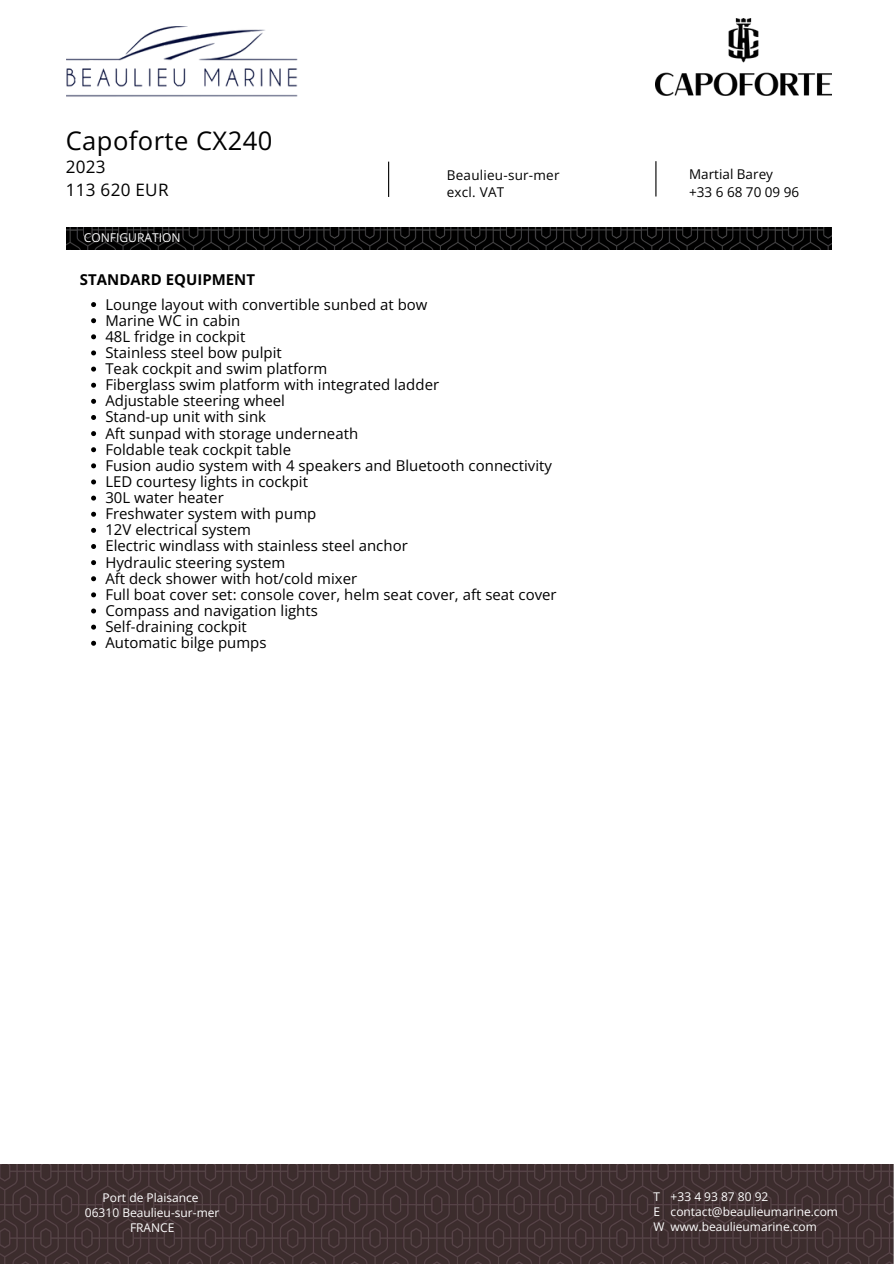
<style>
.page{position:relative;width:894px;height:1264px;background:#fff}
.page>*{position:absolute;margin:0;border:0;box-sizing:border-box;transform-origin:0 0}
.t1{font:25.5px "Open Sans";letter-spacing:.02em;color:#000}
.t2{font:17.1px/22.5px "Open Sans";letter-spacing:.015em;color:#000}
.t3{font:15px "Open Sans";color:#000}
.t4{font:700 15px "Open Sans";color:#000}
.t5{font:13.5px/18px "Open Sans";letter-spacing:.015em;color:#000}
.t6{font:12.15px "Open Sans";color:#fff}
.t7{font:12px/15px "Open Sans";color:#fff}
</style>
<div class="page">
<svg style="left:91px;top:302px;width:5px;height:5px"></svg>
<svg style="left:91px;top:318px;width:5px;height:5px"></svg>
<svg style="left:91px;top:334px;width:5px;height:5px"></svg>
<svg style="left:91px;top:350px;width:5px;height:5px"></svg>
<svg style="left:91px;top:366px;width:5px;height:5px"></svg>
<svg style="left:91px;top:383px;width:5px;height:5px"></svg>
<svg style="left:91px;top:399px;width:5px;height:5px"></svg>
<svg style="left:91px;top:415px;width:5px;height:5px"></svg>
<svg style="left:91px;top:431px;width:5px;height:5px"></svg>
<svg style="left:91px;top:447px;width:5px;height:5px"></svg>
<svg style="left:91px;top:463px;width:5px;height:5px"></svg>
<svg style="left:91px;top:479px;width:5px;height:5px"></svg>
<svg style="left:91px;top:495px;width:5px;height:5px"></svg>
<svg style="left:91px;top:512px;width:5px;height:4px"></svg>
<svg style="left:91px;top:528px;width:5px;height:5px"></svg>
<svg style="left:91px;top:544px;width:5px;height:5px"></svg>
<svg style="left:91px;top:560px;width:5px;height:5px"></svg>
<svg style="left:91px;top:576px;width:5px;height:5px"></svg>
<svg style="left:91px;top:592px;width:5px;height:5px"></svg>
<svg style="left:91px;top:608px;width:5px;height:5px"></svg>
<svg style="left:91px;top:624px;width:5px;height:5px"></svg>
<svg style="left:91px;top:640px;width:5px;height:5px"></svg>
<img style="left:67px;top:228px;width:764px;height:21px">
<img style="left:0;top:1164px;width:893px;height:99px">
<img style="left:67px;top:26px;width:230px;height:71px">
<hr style="left:388px;top:162px;width:1px;height:35px;background:#000">
<hr style="left:655px;top:161px;width:1px;height:35px;background:#000">
<img style="left:655px;top:19px;width:176px;height:76px">
<h1 class="t1" style="left:66px;top:122px;width:208px">Capoforte CX240</h1>
<p class="t2" style="left:66px;top:155px;width:104px">2023<br>113 620 EUR</p>
<p class="t5" style="left:689px;top:165px;width:111px">Martial Barey +33 6 68 70 09 96</p>
<p class="t5" style="left:446px;top:167px;width:114px;line-height:16.8px">Beaulieu-sur-mer excl. VAT</p>
<p class="t6" style="left:84px;top:229px;width:98px">CONFIGURATION</p>
<p class="t4" style="left:80px;top:269px;width:177px">STANDARD EQUIPMENT</p>
<p class="t3" style="left:105px;top:293px;width:323px">Lounge layout with convertible sunbed at bow</p>
<h1 class="t3" style="left:105px;top:309px;width:136px">Marine WC in cabin</h1>
<h2 class="t3" style="left:105px;top:326px;width:141px">48L fridge in cockpit</h2>
<h4 class="t3" style="left:105px;top:342px;width:178px">Stainless steel bow pulpit</h4>
<h4 class="t3" style="left:105px;top:358px;width:223px">Teak cockpit and swim platform</h4>
<p class="t3" style="left:105px;top:374px;width:335px">Fiberglass swim platform with integrated ladder</p>
<h5 class="t3" style="left:105px;top:390px;width:181px">Adjustable steering wheel</h5>
<h3 class="t3" style="left:105px;top:406px;width:162px">Stand-up unit with sink</h3>
<p class="t3" style="left:105px;top:422px;width:254px">Aft sunpad with storage underneath</p>
<p class="t3" style="left:105px;top:438px;width:187px">Foldable teak cockpit table</p>
<p class="t3" style="left:105px;top:455px;width:448px">Fusion audio system with 4 speakers and Bluetooth connectivity</p>
<p class="t3" style="left:105px;top:471px;width:204px">LED courtesy lights in cockpit</p>
<p class="t3" style="left:105px;top:487px;width:120px">30L water heater</p>
<p class="t3" style="left:105px;top:503px;width:212px">Freshwater system with pump</p>
<p class="t3" style="left:105px;top:519px;width:147px">12V electrical system</p>
<p class="t3" style="left:105px;top:535px;width:304px">Electric windlass with stainless steel anchor</p>
<p class="t3" style="left:105px;top:551px;width:181px">Hydraulic steering system</p>
<p class="t3" style="left:105px;top:567px;width:253px">Aft deck shower with hot/cold mixer</p>
<p class="t3" style="left:105px;top:584px;width:453px">Full boat cover set: console cover, helm seat cover, aft seat cover</p>
<p class="t3" style="left:105px;top:600px;width:214px">Compass and navigation lights</p>
<p class="t3" style="left:105px;top:616px;width:143px">Self-draining cockpit</p>
<p class="t3" style="left:105px;top:632px;width:163px">Automatic bilge pumps</p>
<p class="t7" style="left:103px;top:1190px;width:98px">Port de Plaisance</p>
<p class="t7" style="left:85px;top:1205px;width:136px">06310 Beaulieu-sur-mer</p>
<p class="t7" style="left:130px;top:1220px;width:46px">FRANCE</p>
<p class="t7" style="left:670px;top:1189px;width:99px">+33 4 93 87 80 92</p>
<p class="t7" style="left:670px;top:1204px;width:169px">contact@beaulieumarine.com</p>
<p class="t7" style="left:670px;top:1219px;width:148px">www.beaulieumarine.com</p>
<p class="t7" style="left:653px;top:1189px;width:8px">T<br>E</p>
<p class="t7" style="left:653px;top:1219px;width:13px">W</p>
</div>
